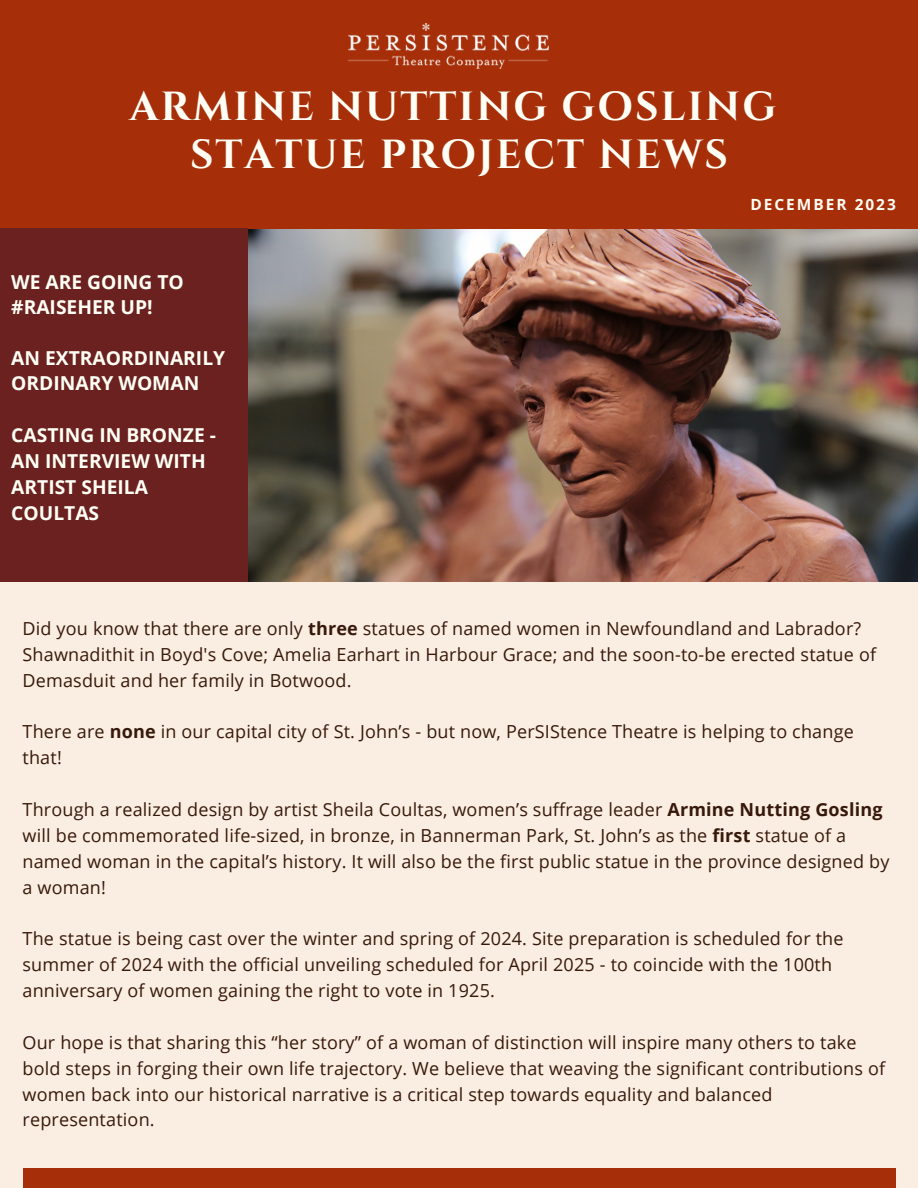
<style>
.page{position:relative;width:918px;height:1188px;background:#faede1}
.page>*{position:absolute;margin:0;border:0;box-sizing:border-box;transform-origin:0 0}
.t1{font:700 40.5px "Cinzel";letter-spacing:.05em;color:#fffff6}
.t2{font:700 19.2px/26px "Open Sans";color:#fffff6}
.t3{font:18px/25.8px "Open Sans";letter-spacing:.01em;color:#37190b}
.t4{font:700 15.45px "Open Sans";letter-spacing:.13em;color:#fffff6}
.s1{font-weight:700}
</style>
<div class="page">
<img style="left:248px;top:228px;width:670px;height:353px">
<div style="left:0;top:0;width:918px;height:228px;background:#a62f09"></div>
<div style="left:23px;top:1168px;width:873px;height:20px;background:#a62f09"></div>
<div style="left:0;top:228px;width:248px;height:353px;background:#6b211f"></div>
<img style="left:348px;top:23px;width:201px;height:45px">
<p class="t1" style="left:130px;top:80px;width:648px">ARMINE NUTTING GOSLING</p>
<p class="t1" style="left:190px;top:129px;width:539px">STATUE PROJECT NEWS</p>
<p class="t2" style="left:11px;top:268px;width:174px">WE ARE GOING TO #RAISEHER UP!</p>
<p class="t2" style="left:11px;top:344px;width:215px">AN EXTRAORDINARILY<br>ORDINARY WOMAN</p>
<p class="t2" style="left:11px;top:422px;width:206px">CASTING IN BRONZE -<br>AN INTERVIEW WITH<br>ARTIST SHEILA<br>COULTAS</p>
<p class="t4" style="left:750px;top:194px;width:147px">DECEMBER 2023</p>
<p class="t3" style="left:23px;top:615px;width:855px">Did you know that there are only <span class="s1">three</span> statues of named women in Newfoundland and Labrador?<br>Shawnadithit in Boyd's Cove; Amelia Earhart in Harbour Grace; and the soon-to-be erected statue of<br>Demasduit and her family in Botwood.</p>
<p class="t3" style="left:23px;top:718px;width:833px">There are <span class="s1">none</span> in our capital city of St. John’s - but now, PerSIStence Theatre is helping to change that!</p>
<p class="t3" style="left:23px;top:796px;width:868px">Through a realized design by artist Sheila Coultas, women’s suffrage leader <span class="s1">Armine Nutting Gosling </span>will be commemorated life-sized, in bronze, in Bannerman Park, St. John’s as the <span class="s1">first</span> statue of a named woman in the capital’s history. It will also be the first public statue in the province designed by a woman!</p>
<p class="t3" style="left:23px;top:925px;width:823px">The statue is being cast over the winter and spring of 2024. Site preparation is scheduled for the summer of 2024 with the official unveiling scheduled for April 2025 - to coincide with the 100th anniversary of women gaining the right to vote in 1925.</p>
<p class="t3" style="left:23px;top:1029px;width:864px">Our hope is that sharing this “her story” of a woman of distinction will inspire many others to take bold steps in forging their own life trajectory. We believe that weaving the significant contributions of women back into our historical narrative is a critical step towards equality and balanced representation.</p>
</div>
